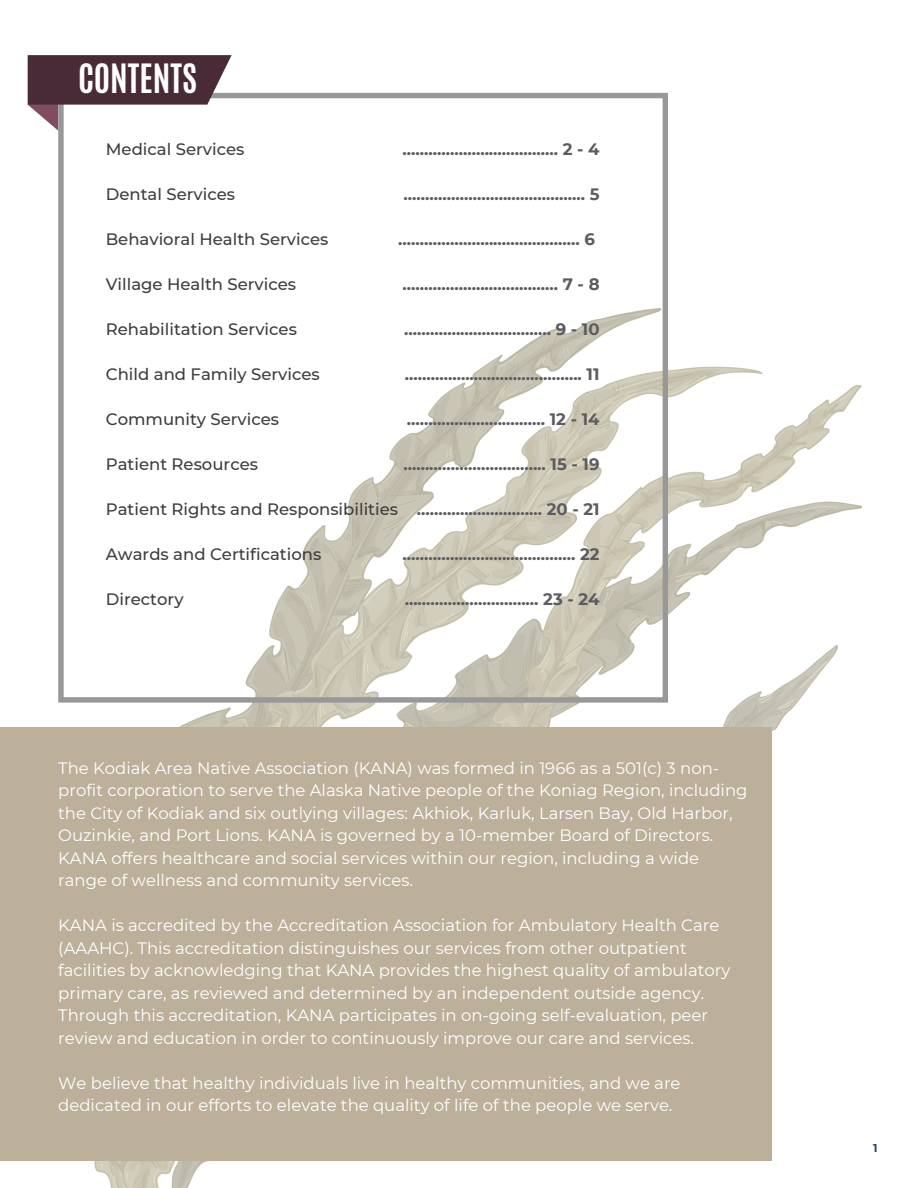
<style>
.page{position:relative;width:918px;height:1188px;background:#fff}
.page>*{position:absolute;margin:0;border:0;box-sizing:border-box;transform-origin:0 0}
.t1{font:700 33.75px "Antonio";color:#fff}
.t2{font:16.5px/22.5px "Montserrat";color:#fff}
.t3{font:700 16.5px "Montserrat";color:#5b5b60}
.t4{font:500 16.5px "Montserrat";color:#3e3d3d}
.t5{font:700 11.25px "Montserrat";color:#2a4251}
</style>
<div class="page">
<img style="left:94px;top:308px;width:768px;height:880px">
<div style="left:58px;top:93px;width:610px;height:610px;border:5px solid #989898"></div>
<svg style="left:28px;top:55px;width:203px;height:76px"></svg>
<div style="left:0;top:727px;width:771px;height:434px;background:#bdb09a"></div>
<h1 class="t1" style="left:78px;top:55px;width:120px">CONTENTS</h1>
<p class="t4" style="left:106px;top:139px;width:140px">Medical Services</p>
<p class="t4" style="left:106px;top:184px;width:131px">Dental Services</p>
<p class="t4" style="left:106px;top:229px;width:224px">Behavioral Health Services</p>
<p class="t4" style="left:106px;top:274px;width:192px">Village Health Services</p>
<p class="t4" style="left:106px;top:319px;width:193px">Rehabilitation Services</p>
<p class="t4" style="left:106px;top:364px;width:216px">Child and Family Services</p>
<p class="t4" style="left:106px;top:409px;width:175px">Community Services</p>
<p class="t4" style="left:106px;top:454px;width:154px">Patient Resources</p>
<p class="t4" style="left:106px;top:499px;width:294px">Patient Rights and Responsibilities</p>
<p class="t4" style="left:106px;top:544px;width:217px">Awards and Certifications</p>
<p class="t4" style="left:106px;top:589px;width:79px">Directory</p>
<p class="t3" style="left:403px;top:139px;width:198px">.................................... 2 - 4</p>
<p class="t3" style="left:404px;top:184px;width:197px">.......................................... 5</p>
<p class="t3" style="left:398px;top:229px;width:198px">.......................................... 6</p>
<p class="t3" style="left:403px;top:274px;width:198px">.................................... 7 - 8</p>
<p class="t3" style="left:404px;top:319px;width:197px">.................................. 9 - 10</p>
<p class="t3" style="left:405px;top:364px;width:196px">......................................... 11</p>
<p class="t3" style="left:407px;top:409px;width:194px">................................ 12 - 14</p>
<p class="t3" style="left:403px;top:454px;width:198px">................................. 15 - 19</p>
<p class="t3" style="left:417px;top:499px;width:184px">............................. 20 - 21</p>
<p class="t3" style="left:403px;top:544px;width:198px">........................................ 22</p>
<p class="t3" style="left:405px;top:589px;width:196px">............................... 23 - 24</p>
<p class="t2" style="left:58px;top:756px;width:691px">The Kodiak Area Native Association (KANA) was formed in 1966 as a 501(c) 3 non&shy;profit corporation to serve the Alaska Native people of the Koniag Region, including the City of Kodiak and six outlying villages: Akhiok, Karluk, Larsen Bay, Old Harbor, Ouzinkie, and Port Lions. KANA is governed by a 10-member Board of Directors.<br>KANA offers healthcare and social services within our region, including a wide range of wellness and community services.</p>
<p class="t2" style="left:58px;top:914px;width:674px">KANA is accredited by the Accreditation Association for Ambulatory Health Care (AAAHC). This accreditation distinguishes our services from other outpatient facilities by acknowledging that KANA provides the highest quality of ambulatory primary care, as reviewed and determined by an independent outside agency.<br>Through this accreditation, KANA participates in on-going self-evaluation, peer review and education in order to continuously improve our care and services.</p>
<p class="t2" style="left:58px;top:1071px;width:624px">We believe that healthy individuals live in healthy communities, and we are dedicated in our efforts to elevate the quality of life of the people we serve.</p>
<p class="t5" style="left:873px;top:1141px;width:6px">1</p>
</div>
